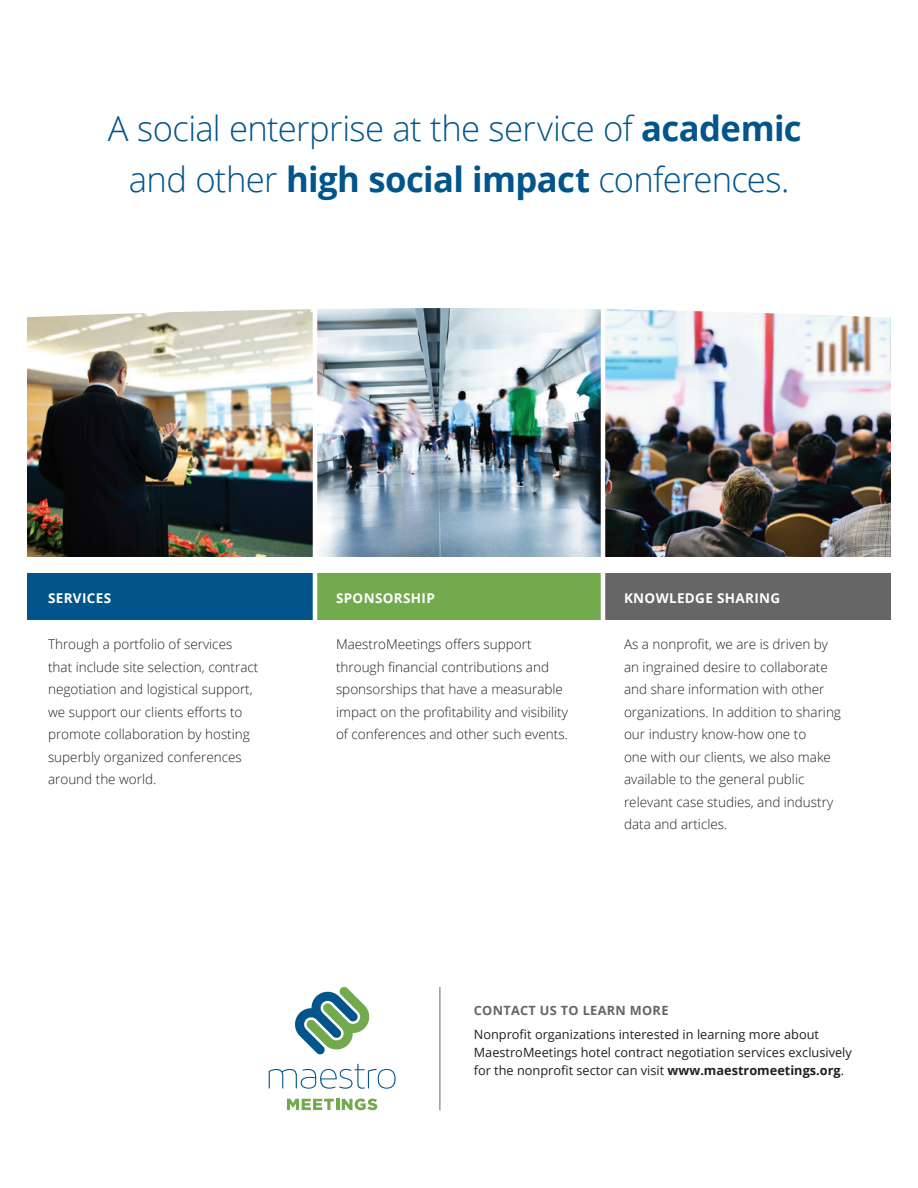
<style>
.page{position:relative;width:918px;height:1188px;background:#fff}
.page>*{position:absolute;margin:0;border:0;box-sizing:border-box;transform-origin:0 0}
.t1{font:300 34.65px/50.7px "Open Sans";letter-spacing:-.02em;color:#01558a;text-align:center}
.t2{font:300 13.5px/22.5px "Open Sans";color:#231f20}
.t3{font:700 13.5px "Open Sans";letter-spacing:.025em;color:#fff}
.t4{font:12.75px/18px "Open Sans";color:#231f20}
.t5{font:700 12.75px "Open Sans";letter-spacing:.025em;color:#666}
.s1{font-weight:700}
</style>
<div class="page">
<img style="left:27px;top:318px;width:864px;height:238px">
<svg style="left:295px;top:987px;width:75px;height:68px"></svg>
<svg style="left:269px;top:1064px;width:127px;height:25px"></svg>
<svg style="left:287px;top:1099px;width:90px;height:11px"></svg>
<div style="left:315px;top:573px;width:288px;height:47px;background:#73aa4e"></div>
<div style="left:603px;top:573px;width:288px;height:47px;background:#666"></div>
<div style="left:27px;top:573px;width:288px;height:47px;background:#01558a"></div>
<hr style="left:601px;top:290px;width:4px;height:330px;background:#fff">
<hr style="left:313px;top:290px;width:4px;height:330px;background:#fff">
<hr style="left:440px;top:987px;width:1px;height:123px;background:#666">
<svg style="left:27px;top:308px;width:864px;height:10px"></svg>
<h1 class="t1" style="left:108px;top:102px;width:695px">A social enterprise at the service of <span class="s1">academic </span>and other <span class="s1">high social impact</span> conferences.</h1>
<p class="t3" style="left:48px;top:588px;width:65px">SERVICES</p>
<p class="t3" style="left:336px;top:588px;width:100px">SPONSORSHIP</p>
<p class="t3" style="left:624px;top:588px;width:158px">KNOWLEDGE SHARING</p>
<p class="t2" style="left:48px;top:633px;width:212px">Through a portfolio of services that include site selection, contract negotiation and logistical support, we support our clients efforts to promote collaboration by hosting superbly organized conferences around the world.</p>
<p class="t2" style="left:336px;top:633px;width:233px">MaestroMeetings offers support through financial contributions and sponsorships that have a measurable impact on the profitability and visibility of conferences and other such events.</p>
<p class="t2" style="left:624px;top:633px;width:219px">As a nonprofit, we are is driven by an ingrained desire to collaborate and share information with other organizations. In addition to sharing our industry know-how one to<br>one with our clients, we also make available to the general public relevant case studies, and industry data and articles.</p>
<p class="t5" style="left:474px;top:1002px;width:196px">CONTACT US TO LEARN MORE</p>
<p class="t4" style="left:474px;top:1025px;width:380px">Nonprofit organizations interested in learning more about<br>MaestroMeetings hotel contract negotiation services exclusively for the nonprofit sector can visit <span class="s1">www.maestromeetings.org</span>.</p>
</div>
